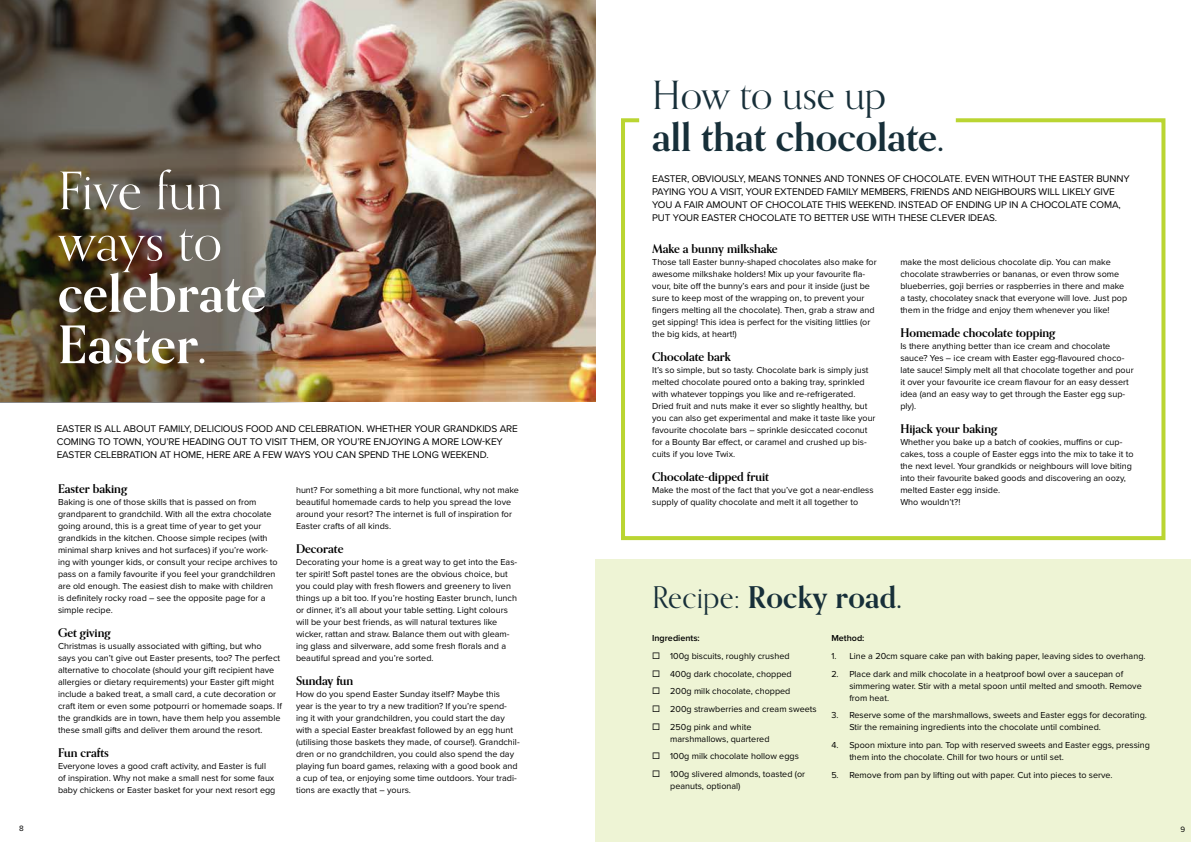
<style>
.page{position:relative;width:1191px;height:842px;background:#fff}
.page>*{position:absolute;margin:0;border:0;box-sizing:border-box;transform-origin:0 0}
.t1{font:700 51.8px/51.3px "Orpheus Pro";letter-spacing:.01em;color:#fff}
.t2{font:51.8px/51.3px "Orpheus Pro";letter-spacing:.005em;color:#fff}
.t3{font:700 39px "Orpheus Pro";color:#172f39}
.t4{font:39px "Orpheus Pro";color:#172f39}
.t5{font:700 30px "Orpheus Pro";letter-spacing:.01em;color:#172f39}
.t6{font:700 12px "Orpheus Pro";color:#000}
.t7{font:10px/13px "Proxima Nova";letter-spacing:-.01em;color:#000}
.t8{font:9px/12px "Proxima Nova";color:#000}
.t9{font:600 9px "Proxima Nova";color:#000}
.t10{font:8px "Proxima Nova";color:#000}
.s1{font-weight:400}
</style>
<div class="page">
<div style="left:595px;top:560px;width:596px;height:282px;background:#eef4d5"></div>
<img style="left:316px;top:0;width:279px;height:402px">
<img style="left:0;top:0;width:316px;height:403px">
<svg style="left:621px;top:118px;width:545px;height:423px"></svg>
<p class="t10" style="left:19px;top:822px;width:6px">8</p>
<h1 class="t2" style="left:58px;top:164px;width:166px">Five fun ways to</h1>
<h1 class="t1" style="left:58px;top:267px;width:209px">celebrate<br>Easter.</h1>
<p class="t7" style="left:57px;top:422px;width:463px">EASTER IS ALL ABOUT FAMILY, DELICIOUS FOOD AND CELEBRATION. WHETHER YOUR GRANDKIDS ARE<br>COMING TO TOWN, YOU’RE HEADING OUT TO VISIT THEM, OR YOU’RE ENJOYING A MORE LOW-KEY<br>EASTER CELEBRATION AT HOME, HERE ARE A FEW WAYS YOU CAN SPEND THE LONG WEEKEND.</p>
<h3 class="t6" style="left:58px;top:481px;width:71px">Easter baking</h3>
<p class="t8" style="left:58px;top:496px;width:221px">Baking is one of those skills that is passed on from grandparent to grandchild. With all the extra chocolate going around, this is a great time of year to get your grandkids in the kitchen. Choose simple recipes (with minimal sharp knives and hot surfaces) if you’re work&shy;ing with younger kids, or consult your recipe archives to pass on a family favourite if you feel your grandchildren are old enough. The easiest dish to make with children is definitely rocky road – see the opposite page for a simple recipe.</p>
<h3 class="t6" style="left:58px;top:625px;width:54px">Get giving</h3>
<p class="t8" style="left:58px;top:640px;width:225px">Christmas is usually associated with gifting, but who<br>says you can’t give out Easter presents, too? The perfect alternative to chocolate (should your gift recipient have allergies or dietary requirements) your Easter gift might include a baked treat, a small card, a cute decoration or craft item or even some potpourri or homemade soaps. If the grandkids are in town, have them help you assemble these small gifts and deliver them around the resort.</p>
<h3 class="t6" style="left:58px;top:745px;width:52px">Fun crafts</h3>
<p class="t8" style="left:58px;top:760px;width:219px">Everyone loves a good craft activity, and Easter is full of inspiration. Why not make a small nest for some faux baby chickens or Easter basket for your next resort egg</p>
<p class="t8" style="left:296px;top:484px;width:224px">hunt? For something a bit more functional, why not make beautiful homemade cards to help you spread the love around your resort? The internet is full of inspiration for Easter crafts of all kinds.</p>
<h3 class="t6" style="left:296px;top:541px;width:49px">Decorate</h3>
<p class="t8" style="left:296px;top:556px;width:223px">Decorating your home is a great way to get into the Eas&shy;ter spirit! Soft pastel tones are the obvious choice, but you could play with fresh flowers and greenery to liven things up a bit too. If you’re hosting Easter brunch, lunch or dinner, it’s all about your table setting. Light colours will be your best friends, as will natural textures like wicker, rattan and straw. Balance them out with gleam&shy;ing glass and silverware, add some fresh florals and a beautiful spread and you’re sorted.</p>
<h3 class="t6" style="left:296px;top:673px;width:59px">Sunday fun</h3>
<p class="t8" style="left:296px;top:688px;width:225px">How do you spend Easter Sunday itself? Maybe this<br>year is the year to try a new tradition? If you’re spend&shy;ing it with your grandchildren, you could start the day with a special Easter breakfast followed by an egg hunt (utilising those baskets they made, of course!). Grandchil&shy;dren or no grandchildren, you could also spend the day playing fun board games, relaxing with a good book and a cup of tea, or enjoying some time outdoors. Your tradi&shy;tions are exactly that – yours.</p>
<h2 class="t4" style="left:652px;top:71px;width:235px">How to use up</h2>
<h2 class="t3" style="left:652px;top:112px;width:293px">all that chocolate.</h2>
<p class="t7" style="left:652px;top:172px;width:479px">EASTER, OBVIOUSLY, MEANS TONNES AND TONNES OF CHOCOLATE. EVEN WITHOUT THE EASTER BUNNY PAYING YOU A VISIT, YOUR EXTENDED FAMILY MEMBERS, FRIENDS AND NEIGHBOURS WILL LIKELY GIVE YOU A FAIR AMOUNT OF CHOCOLATE THIS WEEKEND. INSTEAD OF ENDING UP IN A CHOCOLATE COMA, PUT YOUR EASTER CHOCOLATE TO BETTER USE WITH THESE CLEVER IDEAS.</p>
<p class="t8" style="left:900px;top:256px;width:228px">make the most delicious chocolate dip. You can make chocolate strawberries or bananas, or even throw some blueberries, goji berries or raspberries in there and make a tasty, chocolatey snack that everyone will love. Just pop them in the fridge and enjoy them whenever you like!</p>
<h3 class="t6" style="left:900px;top:325px;width:157px">Homemade chocolate topping</h3>
<p class="t8" style="left:900px;top:340px;width:235px">Is there anything better than ice cream and chocolate sauce? Yes – ice cream with Easter egg-flavoured choco&shy;late sauce! Simply melt all that chocolate together and pour it over your favourite ice cream flavour for an easy dessert idea (and an easy way to get through the Easter egg sup&shy;ply).</p>
<h3 class="t6" style="left:900px;top:421px;width:98px">Hijack your baking</h3>
<p class="t8" style="left:900px;top:436px;width:235px">Whether you bake up a batch of cookies, muffins or cup&shy;cakes, toss a couple of Easter eggs into the mix to take it to the next level. Your grandkids or neighbours will love biting into their favourite baked goods and discovering an oozy, melted Easter egg inside.<br>Who wouldn’t?!</p>
<h3 class="t6" style="left:652px;top:241px;width:127px">Make a bunny milkshake</h3>
<p class="t8" style="left:652px;top:256px;width:226px">Those tall Easter bunny-shaped chocolates also make for awesome milkshake holders! Mix up your favourite fla&shy;vour, bite off the bunny’s ears and pour it inside (just be sure to keep most of the wrapping on, to prevent your fingers melting all the chocolate). Then, grab a straw and get sipping! This idea is perfect for the visiting littlies (or the big kids, at heart!)</p>
<h3 class="t6" style="left:652px;top:349px;width:80px">Chocolate bark</h3>
<p class="t8" style="left:652px;top:364px;width:225px">It’s so simple, but so tasty. Chocolate bark is simply just melted chocolate poured onto a baking tray, sprinkled with whatever toppings you like and re-refrigerated.<br>Dried fruit and nuts make it ever so slightly healthy, but you can also get experimental and make it taste like your favourite chocolate bars – sprinkle desiccated coconut for a Bounty Bar effect, or caramel and crushed up bis&shy;cuits if you love Twix.</p>
<h3 class="t6" style="left:652px;top:469px;width:118px">Chocolate-dipped fruit</h3>
<p class="t8" style="left:652px;top:484px;width:223px">Make the most of the fact that you’ve got a near-endless supply of quality chocolate and melt it all together to</p>
<h3 class="t5" style="left:652px;top:579px;width:251px"><span class="s1">Recipe:</span> Rocky road.</h3>
<p class="t9" style="left:652px;top:631px;width:49px">Ingredients:</p>
<p class="t8" style="left:670px;top:647px;width:148px;line-height:17.7px">100g biscuits, roughly crushed<br>400g dark chocolate, chopped<br>200g milk chocolate, chopped<br>200g strawberries and cream sweets<br>250g pink and white</p>
<p class="t8" style="left:670px;top:729px;width:136px;line-height:17.7px">marshmallows, quartered<br>100g milk chocolate hollow eggs<br>100g slivered almonds, toasted (or</p>
<p class="t8" style="left:670px;top:779px;width:72px">peanuts, optional)</p>
<p class="t9" style="left:831px;top:631px;width:35px">Method:</p>
<p class="t8" style="left:831px;top:649px;width:316px">1. Line a 20cm square cake pan with baking paper, leaving sides to overhang.</p>
<p class="t8" style="left:849px;top:667px;width:294px;text-indent:-18px">2. Place dark and milk chocolate in a heatproof bowl over a saucepan of simmering water. Stir with a metal spoon until melted and smooth. Remove from heat.</p>
<p class="t8" style="left:849px;top:709px;width:299px;text-indent:-18px">3. Reserve some of the marshmallows, sweets and Easter eggs for decorating.<br>Stir the remaining ingredients into the chocolate until combined.</p>
<p class="t8" style="left:849px;top:738px;width:302px;text-indent:-18px">4. Spoon mixture into pan. Top with reserved sweets and Easter eggs, pressing them into the chocolate. Chill for two hours or until set.</p>
<p class="t8" style="left:831px;top:768px;width:283px">5. Remove from pan by lifting out with paper. Cut into pieces to serve.</p>
<p class="t10" style="left:1180px;top:823px;width:6px">9</p>
</div>
